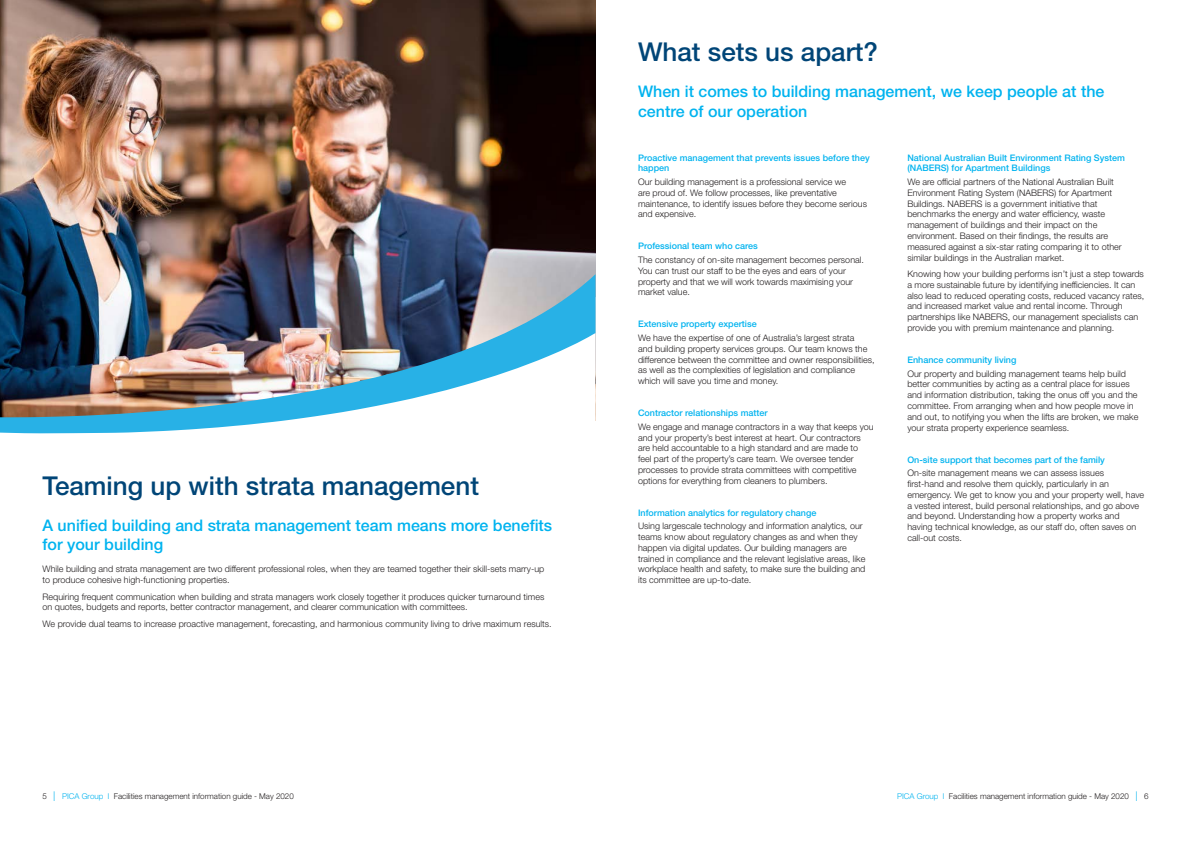
<style>
.page{position:relative;width:1191px;height:842px;background:#fff}
.page>*{position:absolute;margin:0;border:0;box-sizing:border-box;transform-origin:0 0}
.Main-headings{font:500 26px "Helvetica Neue LT Std";color:#004577}
.Sub-headings{font:500 16px/19.2px "Helvetica Neue LT Std";color:#00b3ef}
.Body_Copy{font:300 9px/10.8px "Helvetica Neue LT Std";color:#231f20}
.Section_Headings{font:500 9px/10.8px "Helvetica Neue LT Std";color:#00b3ef}
.t1{font:300 8px "Helvetica Neue LT Std";color:#231f20}
.s1{font-size:13.5px;color:#00b3ef}
.s2{color:#00b3ef}
</style>
<div class="page">
<img style="left:0;top:0;width:595px;height:274px">
<img style="left:0;top:274px;width:595px;height:159px">
<p class="Main-headings" style="left:43px;top:470px;width:438px">Teaming up with strata management</p>
<p class="Sub-headings" style="left:43px;top:516px;width:511px">A unified building and strata management team means more benefits for your building</p>
<p class="Body_Copy" style="left:43px;top:564px;width:503px">While building and strata management are two different professional roles, when they are teamed together their skill-sets marry-up to produce cohesive high-functioning properties.</p>
<p class="Body_Copy" style="left:43px;top:591px;width:503px">Requiring frequent communication when building and strata managers work closely together it produces quicker turnaround times on quotes, budgets and reports, better contractor management, and clearer communication with committees.</p>
<p class="Body_Copy" style="left:43px;top:618px;width:510px">We provide dual teams to increase proactive management, forecasting, and harmonious community living to drive maximum results.</p>
<p class="Main-headings" style="left:638px;top:36px;width:241px">What sets us apart?</p>
<p class="Sub-headings" style="left:638px;top:82px;width:468px">When it comes to building management, we keep people at the centre of our operation</p>
<p class="Section_Headings" style="left:638px;top:152px;width:233px">Proactive management that prevents issues before they happen</p>
<p class="Body_Copy" style="left:638px;top:176px;width:230px">Our building management is a professional service we<br>are proud of. We follow processes, like preventative maintenance, to identify issues before they become serious and expensive.</p>
<p class="Section_Headings" style="left:638px;top:241px;width:121px">Professional team who cares</p>
<p class="Body_Copy" style="left:638px;top:254px;width:227px">The constancy of on-site management becomes personal.<br>You can trust our staff to be the eyes and ears of your property and that we will work towards maximising your market value.</p>
<p class="Section_Headings" style="left:638px;top:319px;width:120px">Extensive property expertise</p>
<p class="Body_Copy" style="left:638px;top:332px;width:238px">We have the expertise of one of Australia’s largest strata<br>and building property services groups. Our team knows the difference between the committee and owner responsibilities, as well as the complexities of legislation and compliance which will save you time and money.</p>
<p class="Section_Headings" style="left:638px;top:407px;width:131px">Contractor relationships matter</p>
<p class="Body_Copy" style="left:638px;top:421px;width:237px">We engage and manage contractors in a way that keeps you and your property’s best interest at heart. Our contractors are held accountable to a high standard and are made to feel part of the property’s care team. We oversee tender processes to provide strata committees with competitive options for everything from cleaners to plumbers.</p>
<p class="Section_Headings" style="left:638px;top:507px;width:180px">Information analytics for regulatory change</p>
<p class="Body_Copy" style="left:638px;top:520px;width:229px">Using largescale technology and information analytics, our teams know about regulatory changes as and when they happen via digital updates. Our building managers are trained in compliance and the relevant legislative areas, like workplace health and safety, to make sure the building and its committee are up-to-date.</p>
<p class="Section_Headings" style="left:907px;top:152px;width:219px">National Australian Built Environment Rating System (NABERS) for Apartment Buildings</p>
<p class="Body_Copy" style="left:907px;top:176px;width:216px">We are official partners of the National Australian Built Environment Rating System (NABERS) for Apartment Buildings. NABERS is a government initiative that benchmarks the energy and water efficiency, waste management of buildings and their impact on the environment. Based on their findings, the results are measured against a six-star rating comparing it to other similar buildings in the Australian market.</p>
<p class="Body_Copy" style="left:907px;top:268px;width:238px">Knowing how your building performs isn’t just a step towards a more sustainable future by identifying inefficiencies. It can also lead to reduced operating costs, reduced vacancy rates, and increased market value and rental income. Through partnerships like NABERS, our management specialists can provide you with premium maintenance and planning.</p>
<p class="Section_Headings" style="left:907px;top:354px;width:111px">Enhance community living</p>
<p class="Body_Copy" style="left:907px;top:368px;width:232px">Our property and building management teams help build better communities by acting as a central place for issues and information distribution, taking the onus off you and the committee. From arranging when and how people move in and out, to notifying you when the lifts are broken, we make your strata property experience seamless.</p>
<p class="Section_Headings" style="left:907px;top:454px;width:199px">On-site support that becomes part of the family</p>
<p class="Body_Copy" style="left:907px;top:467px;width:238px">On-site management means we can assess issues<br>first-hand and resolve them quickly, particularly in an emergency. We get to know you and your property well, have a vested interest, build personal relationships, and go above and beyond. Understanding how a property works and having technical knowledge, as our staff do, often saves on call-out costs.</p>
<p class="t1" style="left:43px;top:792px;width:253px">5 <span class="s1">l</span> <span class="s2">PICA Group l</span> Facilities management information guide - May 2020</p>
<p class="t1" style="left:1144px;top:792px;width:6px">6</p>
<p class="t1" style="left:897px;top:792px;width:242px"><span class="s2">PICA Group l</span> Facilities management information guide - May 2020 <span class="s1">l</span></p>
</div>
